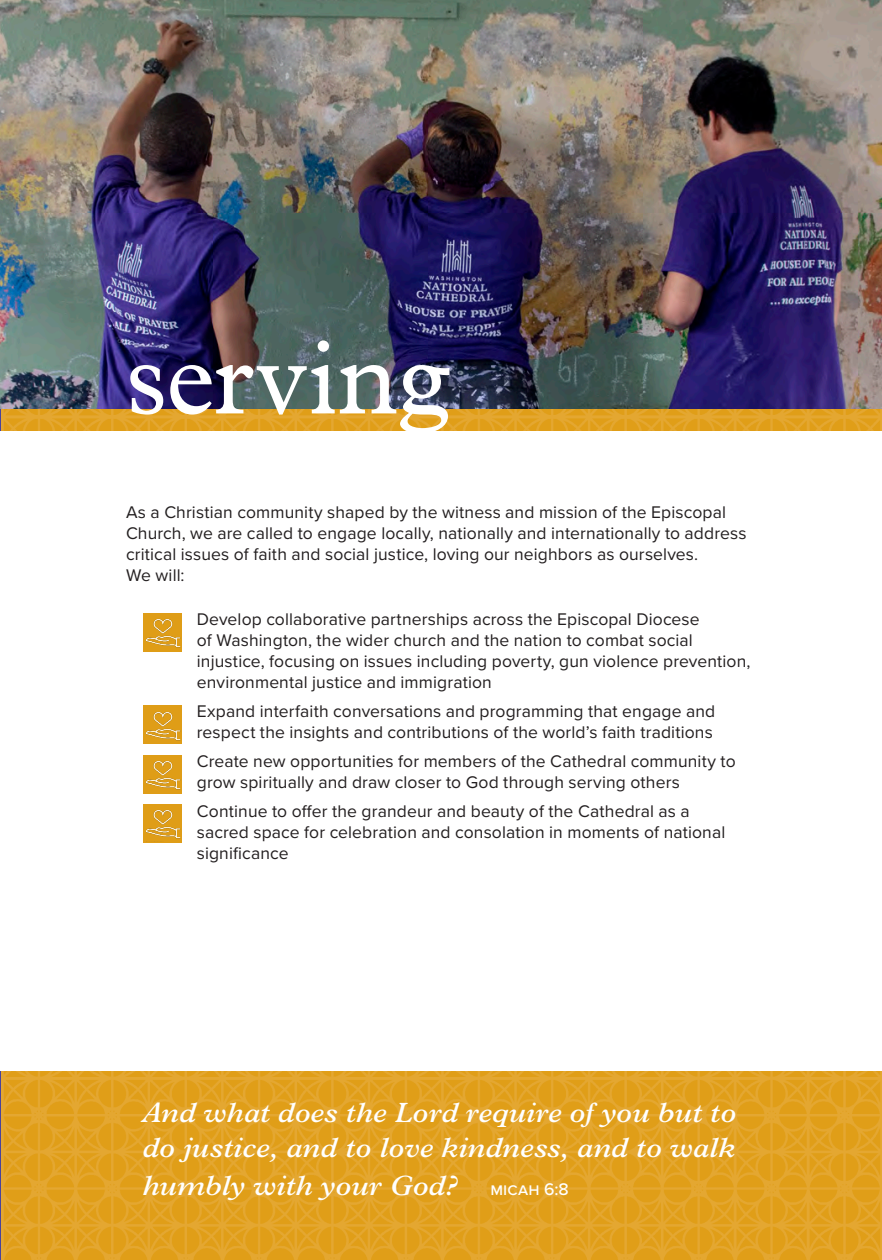
<style>
.page{position:relative;width:882px;height:1260px;background:#fff}
.page>*{position:absolute;margin:0;border:0;box-sizing:border-box;transform-origin:0 0}
.t1{font:105px "Plantin MT Std";color:#fff}
.t2{font:italic 600 28px/35px "Plantin MT Std";letter-spacing:.01em;color:#fff}
.t3{font:17.5px/21px "Proxima Nova";letter-spacing:.01em;color:#231f20}
.s1{font-family:"Proxima Nova";font-weight:500;font-style:normal;font-size:17.5px}
</style>
<div class="page">
<img style="left:0;top:0;width:882px;height:410px">
<img style="left:1px;top:410px;width:881px;height:21px">
<svg style="left:0;top:410px;width:1px;height:21px"></svg>
<img style="left:1px;top:1071px;width:881px;height:189px">
<div style="left:144px;top:613px;width:38px;height:38px;background:#df9d17"></div>
<img style="left:145px;top:619px;width:36px;height:29px">
<div style="left:144px;top:804px;width:38px;height:39px;background:#df9d17"></div>
<img style="left:145px;top:810px;width:36px;height:29px">
<div style="left:144px;top:755px;width:38px;height:38px;background:#df9d17"></div>
<img style="left:145px;top:761px;width:36px;height:29px">
<div style="left:144px;top:706px;width:38px;height:38px;background:#df9d17"></div>
<img style="left:145px;top:712px;width:36px;height:29px">
<hr style="left:0;top:1071px;width:1px;height:189px;background:#49439b">
<p class="t1" style="left:126px;top:318px;width:325px">serving</p>
<p class="t3" style="left:126px;top:501px;width:622px">As a Christian community shaped by the witness and mission of the Episcopal Church, we are called to engage locally, nationally and internationally to address critical issues of faith and social justice, loving our neighbors as ourselves.<br>We will:</p>
<p class="t3" style="left:197px;top:608px;width:555px">Develop collaborative partnerships across the Episcopal Diocese<br>of Washington, the wider church and the nation to combat social injustice, focusing on issues including poverty, gun violence prevention, environmental justice and immigration</p>
<p class="t3" style="left:197px;top:700px;width:520px">Expand interfaith conversations and programming that engage and respect the insights and contributions of the world’s faith traditions</p>
<p class="t3" style="left:197px;top:750px;width:540px">Create new opportunities for members of the Cathedral community to grow spiritually and draw closer to God through serving others</p>
<p class="t3" style="left:197px;top:800px;width:530px">Continue to offer the grandeur and beauty of the Cathedral as a sacred space for celebration and consolation in moments of national significance</p>
<p class="t2" style="left:142px;top:1095px;width:595px">And what does the Lord require of you but to do justice, and to love kindness, and to walk</p>
<p class="t2" style="left:142px;top:1168px;width:428px">humbly with your God? <span class="s1">micah 6:8</span></p>
</div>
